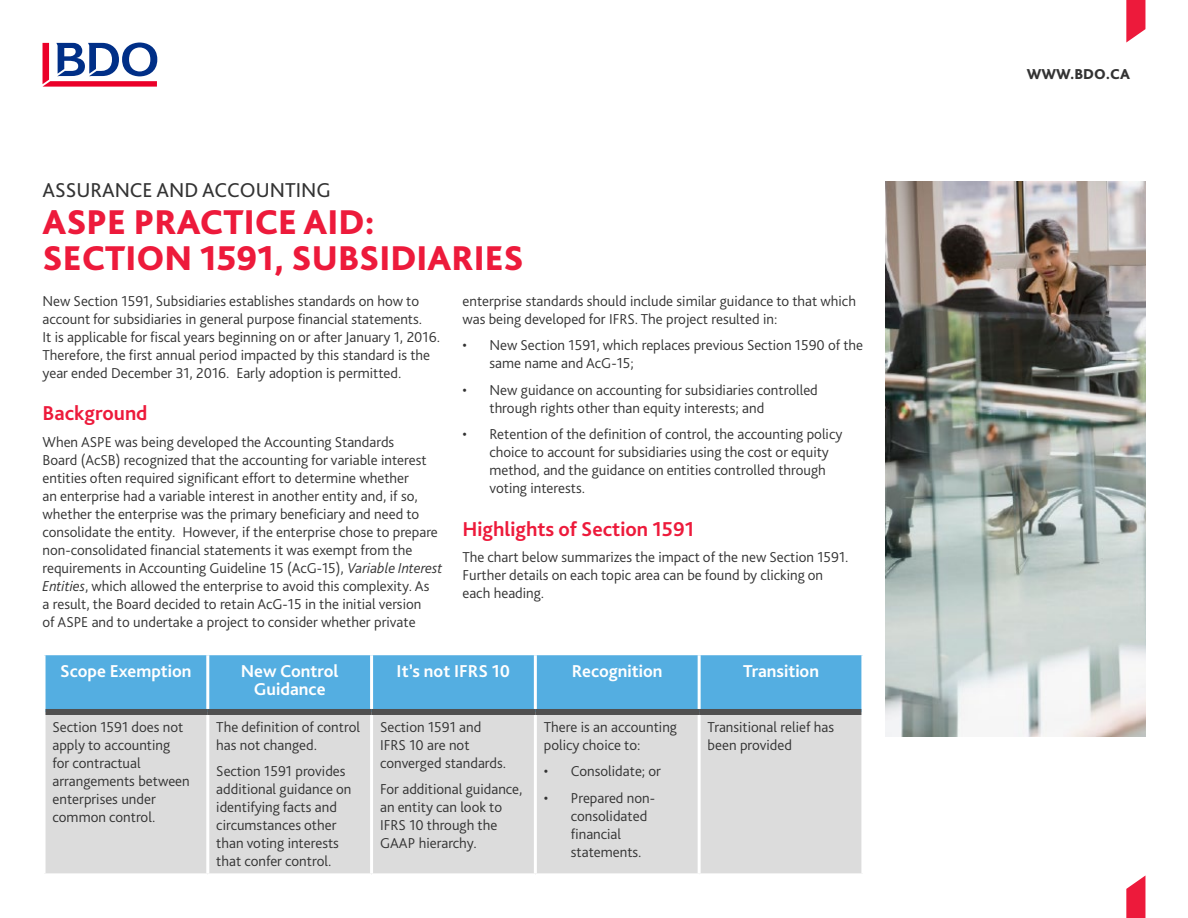
<style>
.page{position:relative;width:1188px;height:918px;background:#fff}
.page>*{position:absolute;margin:0;border:0;box-sizing:border-box;transform-origin:0 0}
.t1{font:800 36px/36px "Bliss Pro";color:#ed1a3b}
.t2{font:700 21px "Bliss Pro";color:#ed1a3b}
.t3{font:21px "Bliss Pro";color:#333}
.t4{font:700 18px/18px "Bliss Pro";color:#fff;text-align:center}
.t5{font:300 15px/18px "Bliss Pro";color:#333}
.t6{font:800 15px "Bliss Pro";color:#333}
.s1{font-style:italic}
</style>
<div class="page">
<div style="left:46px;top:655px;width:815px;height:54px;background:#54aee1"></div>
<div style="left:46px;top:715px;width:815px;height:158px;background:#dcdcdc"></div>
<hr style="left:206px;top:655px;width:3px;height:54px;background:#fff">
<hr style="left:370px;top:655px;width:3px;height:54px;background:#fff">
<hr style="left:534px;top:655px;width:3px;height:54px;background:#fff">
<hr style="left:698px;top:655px;width:3px;height:54px;background:#fff">
<hr style="left:206px;top:715px;width:3px;height:158px;background:#fff">
<hr style="left:370px;top:715px;width:3px;height:158px;background:#fff">
<hr style="left:534px;top:715px;width:3px;height:158px;background:#fff">
<hr style="left:698px;top:715px;width:3px;height:158px;background:#fff">
<div style="left:46px;top:709px;width:162px;height:6px;background:#505050"></div>
<div style="left:208px;top:709px;width:164px;height:6px;background:#505050"></div>
<div style="left:372px;top:709px;width:163px;height:6px;background:#505050"></div>
<div style="left:535px;top:709px;width:164px;height:6px;background:#505050"></div>
<div style="left:699px;top:709px;width:162px;height:6px;background:#505050"></div>
<svg style="left:43px;top:43px;width:114px;height:44px"></svg>
<svg style="left:1126px;top:0;width:19px;height:43px"></svg>
<svg style="left:1126px;top:876px;width:19px;height:42px"></svg>
<img style="left:886px;top:181px;width:259px;height:556px">
<h2 class="t3" style="left:43px;top:177px;width:290px">ASSURANCE AND ACCOUNTING</h2>
<h1 class="t1" style="left:43px;top:203px;width:483px">ASPE PRACTICE AID:<br>SECTION 1591, SUBSIDIARIES</h1>
<p class="t5" style="left:43px;top:292px;width:399px">New Section 1591, Subsidiaries establishes standards on how to account for subsidiaries in general purpose financial statements.<br>It is applicable for fiscal years beginning on or after January 1, 2016.<br>Therefore, the first annual period impacted by this standard is the year ended December 31, 2016. Early adoption is permitted.</p>
<h2 class="t2" style="left:43px;top:400px;width:107px">Background</h2>
<p class="t5" style="left:43px;top:432px;width:401px">When ASPE was being developed the Accounting Standards<br>Board (AcSB) recognized that the accounting for variable interest entities often required significant effort to determine whether<br>an enterprise had a variable interest in another entity and, if so, whether the enterprise was the primary beneficiary and need to consolidate the entity. However, if the enterprise chose to prepare non-consolidated financial statements it was exempt from the requirements in Accounting Guideline 15 (AcG-15), <span class="s1">Variable Interest Entities</span>, which allowed the enterprise to avoid this complexity. As<br>a result, the Board decided to retain AcG-15 in the initial version<br>of ASPE and to undertake a project to consider whether private</p>
<p class="t5" style="left:462px;top:292px;width:395px">enterprise standards should include similar guidance to that which was being developed for IFRS. The project resulted in:</p>
<p class="t5" style="left:489px;top:336px;width:375px;text-indent:-27px">• New Section 1591, which replaces previous Section 1590 of the same name and AcG-15;</p>
<p class="t5" style="left:489px;top:381px;width:330px;text-indent:-27px">• New guidance on accounting for subsidiaries controlled through rights other than equity interests; and</p>
<p class="t5" style="left:489px;top:425px;width:354px;text-indent:-27px">• Retention of the definition of control, the accounting policy choice to account for subsidiaries using the cost or equity method, and the guidance on entities controlled through voting interests.</p>
<h2 class="t2" style="left:462px;top:516px;width:233px">Highlights of Section 1591</h2>
<p class="t5" style="left:462px;top:548px;width:388px">The chart below summarizes the impact of the new Section 1591.<br>Further details on each topic area can be found by clicking on each heading.</p>
<p class="t4" style="left:60px;top:662px;width:133px">Scope Exemption</p>
<p class="t4" style="left:241px;top:662px;width:99px">New Control<br>Guidance</p>
<p class="t4" style="left:397px;top:662px;width:115px">It’s not IFRS 10</p>
<p class="t4" style="left:572px;top:662px;width:92px">Recognition</p>
<p class="t4" style="left:743px;top:662px;width:78px">Transition</p>
<p class="t5" style="left:53px;top:718px;width:139px">Section 1591 does not apply to accounting for contractual arrangements between enterprises under common control.</p>
<p class="t5" style="left:216px;top:718px;width:145px">The definition of control has not changed.</p>
<p class="t5" style="left:380px;top:718px;width:128px">Section 1591 and<br>IFRS 10 are not converged standards.</p>
<p class="t5" style="left:380px;top:780px;width:144px">For additional guidance, an entity can look to<br>IFRS 10 through the<br>GAAP hierarchy.</p>
<p class="t5" style="left:544px;top:718px;width:135px">There is an accounting policy choice to:</p>
<p class="t5" style="left:544px;top:762px;width:119px">• Consolidate; or</p>
<p class="t5" style="left:571px;top:789px;width:86px;text-indent:-27px">• Prepared non&shy;consolidated financial statements.</p>
<p class="t5" style="left:708px;top:718px;width:128px">Transitional relief has been provided</p>
<p class="t5" style="left:216px;top:762px;width:137px">Section 1591 provides additional guidance on identifying facts and circumstances other than voting interests that confer control.</p>
<p class="t6" style="left:1027px;top:65px;width:105px">WWW.BDO.CA</p>
</div>
